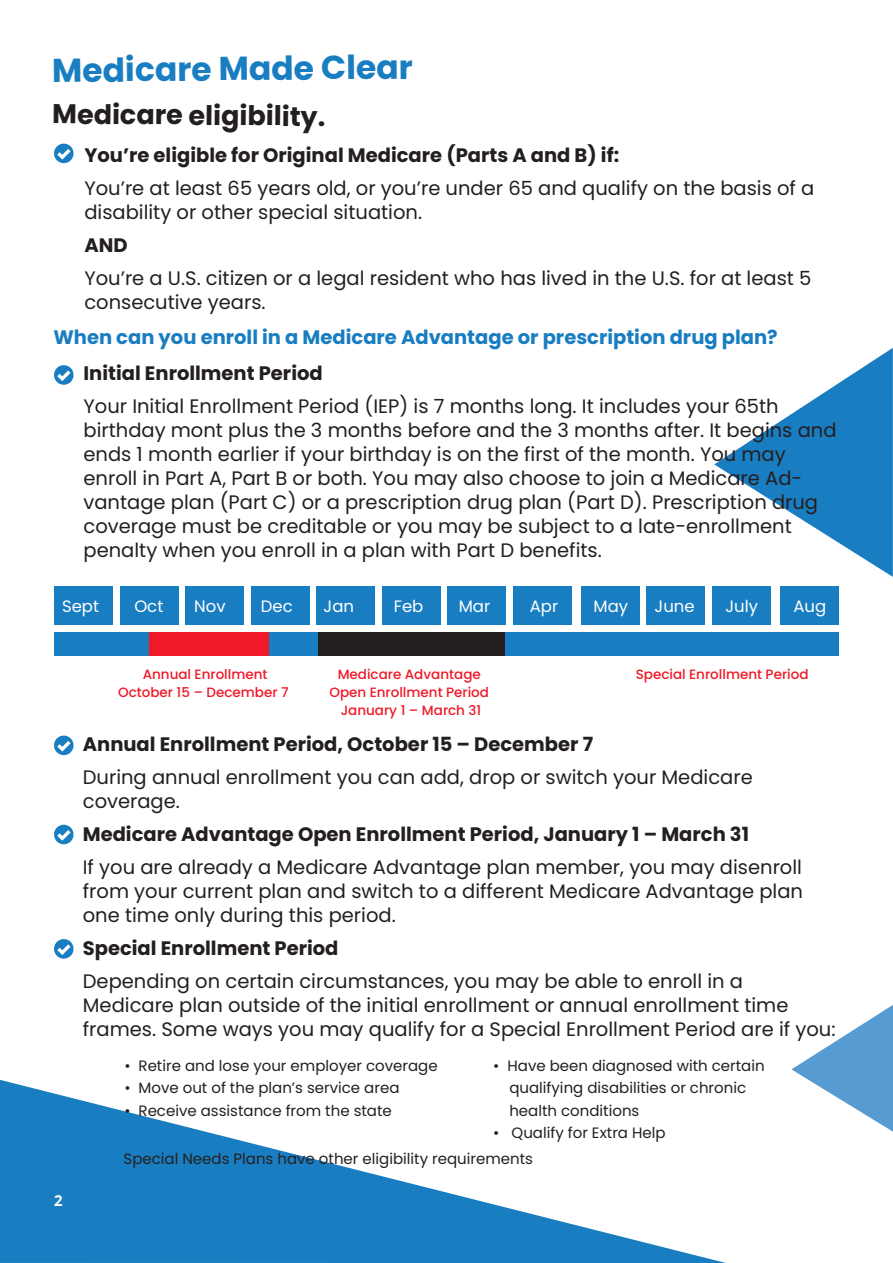
<style>
.page{position:relative;width:893px;height:1263px;background:#fff}
.page>*{position:absolute;margin:0;border:0;box-sizing:border-box;transform-origin:0 0}
.t1{font:700 33px "Poppins";color:#197dc1}
.t2{font:700 27px "Poppins";color:#241f1f}
.t3{font:19.5px/24px "Poppins";color:#241f1f}
.t4{font:700 19.5px "Poppins";color:#241f1f}
.t5{font:700 19.5px "Poppins";color:#197dc1}
.t6{font:16.5px "Poppins";color:#fff}
.t7{font:15px/22.5px "Poppins";color:#241f1f}
.t8{font:700 15px "Open Sans";color:#fff}
.t9{font:500 13.5px/18px "Poppins";color:#ef1927;text-align:center}
</style>
<div class="page">
<svg style="left:791px;top:1005px;width:102px;height:127px"></svg>
<svg style="left:714px;top:348px;width:179px;height:229px"></svg>
<svg style="left:0;top:1080px;width:726px;height:183px;fill:#197dc1"></svg>
<div style="left:780px;top:586px;width:59px;height:38px;background:#197dc1"></div>
<div style="left:54px;top:586px;width:59px;height:38px;background:#197dc1"></div>
<div style="left:120px;top:586px;width:58px;height:38px;background:#197dc1"></div>
<div style="left:185px;top:586px;width:58px;height:38px;background:#197dc1"></div>
<div style="left:251px;top:586px;width:58px;height:38px;background:#197dc1"></div>
<div style="left:316px;top:586px;width:59px;height:38px;background:#197dc1"></div>
<div style="left:382px;top:586px;width:58px;height:38px;background:#197dc1"></div>
<div style="left:447px;top:586px;width:58px;height:38px;background:#197dc1"></div>
<div style="left:513px;top:586px;width:58px;height:38px;background:#197dc1"></div>
<div style="left:581px;top:586px;width:59px;height:38px;background:#197dc1"></div>
<div style="left:646px;top:586px;width:59px;height:38px;background:#197dc1"></div>
<div style="left:712px;top:586px;width:58px;height:38px;background:#197dc1"></div>
<div style="left:54px;top:632px;width:785px;height:23px;background:#197dc1"></div>
<div style="left:149px;top:632px;width:119px;height:23px;background:#ef1927"></div>
<div style="left:318px;top:632px;width:187px;height:23px;background:#241f1f"></div>
<svg style="left:54px;top:144px;width:20px;height:19px"></svg>
<svg style="left:54px;top:365px;width:20px;height:20px"></svg>
<svg style="left:54px;top:735px;width:20px;height:20px"></svg>
<svg style="left:54px;top:825px;width:20px;height:19px"></svg>
<svg style="left:54px;top:939px;width:20px;height:20px"></svg>
<h1 class="t1" style="left:52px;top:53px;width:362px;rotate:-1deg">Medicare Made Clear</h1>
<h2 class="t2" style="left:53px;top:97px;width:275px;rotate:1deg">Medicare eligibility.</h2>
<p class="t4" style="left:84px;top:144px;width:536px">You’re eligible for Original Medicare (Parts A and B) if:</p>
<p class="t3" style="left:84px;top:176px;width:731px">You’re at least 65 years old, or you’re under 65 and qualify on the basis of a disability or other special situation.</p>
<p class="t4" style="left:84px;top:234px;width:45px">AND</p>
<p class="t3" style="left:84px;top:266px;width:728px">You’re a U.S. citizen or a legal resident who has lived in the U.S. for at least 5 consecutive years.</p>
<p class="t5" style="left:53px;top:326px;width:726px">When can you enroll in a Medicare Advantage or prescription drug plan?</p>
<p class="t4" style="left:84px;top:361px;width:241px">Initial Enrollment Period</p>
<p class="t3" style="left:84px;top:394px;width:754px">Your Initial Enrollment Period (IEP) is 7 months long. It includes your 65th birthday mont plus the 3 months before and the 3 months after. It begins and ends 1 month earlier if your birthday is on the first of the month. You may enroll in Part A, Part B or both. You may also choose to join a Medicare Ad&shy;vantage plan (Part C) or a prescription drug plan (Part D). Prescription drug coverage must be creditable or you may be subject to a late-enrollment penalty when you enroll in a plan with Part D benefits.</p>
<p class="t6" style="left:62px;top:597px;width:39px">Sept</p>
<p class="t6" style="left:134px;top:597px;width:30px">Oct</p>
<p class="t6" style="left:194px;top:597px;width:33px">Nov</p>
<p class="t6" style="left:261px;top:597px;width:33px">Dec</p>
<p class="t6" style="left:324px;top:597px;width:32px">Jan</p>
<p class="t6" style="left:394px;top:597px;width:31px">Feb</p>
<p class="t6" style="left:459px;top:597px;width:33px">Mar</p>
<p class="t6" style="left:530px;top:597px;width:30px">Apr</p>
<p class="t6" style="left:593px;top:597px;width:36px">May</p>
<p class="t6" style="left:655px;top:597px;width:42px">June</p>
<p class="t6" style="left:725px;top:597px;width:34px">July</p>
<p class="t6" style="left:793px;top:597px;width:34px">Aug</p>
<p class="t9" style="left:118px;top:665px;width:172px">Annual Enrollment<br>October 15 – December 7</p>
<p class="t9" style="left:329px;top:665px;width:161px">Medicare Advantage<br>Open Enrollment Period<br>January 1 – March 31</p>
<p class="t9" style="left:636px;top:665px;width:174px">Special Enrollment Period</p>
<p class="t4" style="left:83px;top:733px;width:512px">Annual Enrollment Period, October 15 – December 7</p>
<p class="t3" style="left:83px;top:765px;width:671px">During annual enrollment you can add, drop or switch your Medicare coverage.</p>
<p class="t4" style="left:83px;top:823px;width:668px">Medicare Advantage Open Enrollment Period, January 1 – March 31</p>
<p class="t3" style="left:83px;top:855px;width:722px;text-align:justify">If you are already a Medicare Advantage plan member, you may disenroll from your current plan and switch to a different Medicare Advantage plan one time only during this period.</p>
<p class="t4" style="left:83px;top:937px;width:257px">Special Enrollment Period</p>
<p class="t3" style="left:83px;top:969px;width:754px">Depending on certain circumstances, you may be able to enroll in a<br>Medicare plan outside of the initial enrollment or annual enrollment time frames. Some ways you may qualify for a Special Enrollment Period are if you:</p>
<p class="t8" style="left:54px;top:1190px;width:10px">2</p>
<p class="t7" style="left:124px;top:1054px;width:315px">• Retire and lose your employer coverage</p>
<p class="t7" style="left:124px;top:1077px;width:277px">• Move out of the plan’s service area</p>
<p class="t7" style="left:124px;top:1099px;width:269px">• Receive assistance from the state</p>
<p class="t7" style="left:124px;top:1147px;width:411px">Special Needs Plans have other eligibility requirements</p>
<p class="t7" style="left:509px;top:1054px;width:257px;text-indent:-16px">• Have been diagnosed with certain qualifying disabilities or chronic health conditions</p>
<p class="t7" style="left:493px;top:1122px;width:174px">• Qualify for Extra Help</p>
</div>
